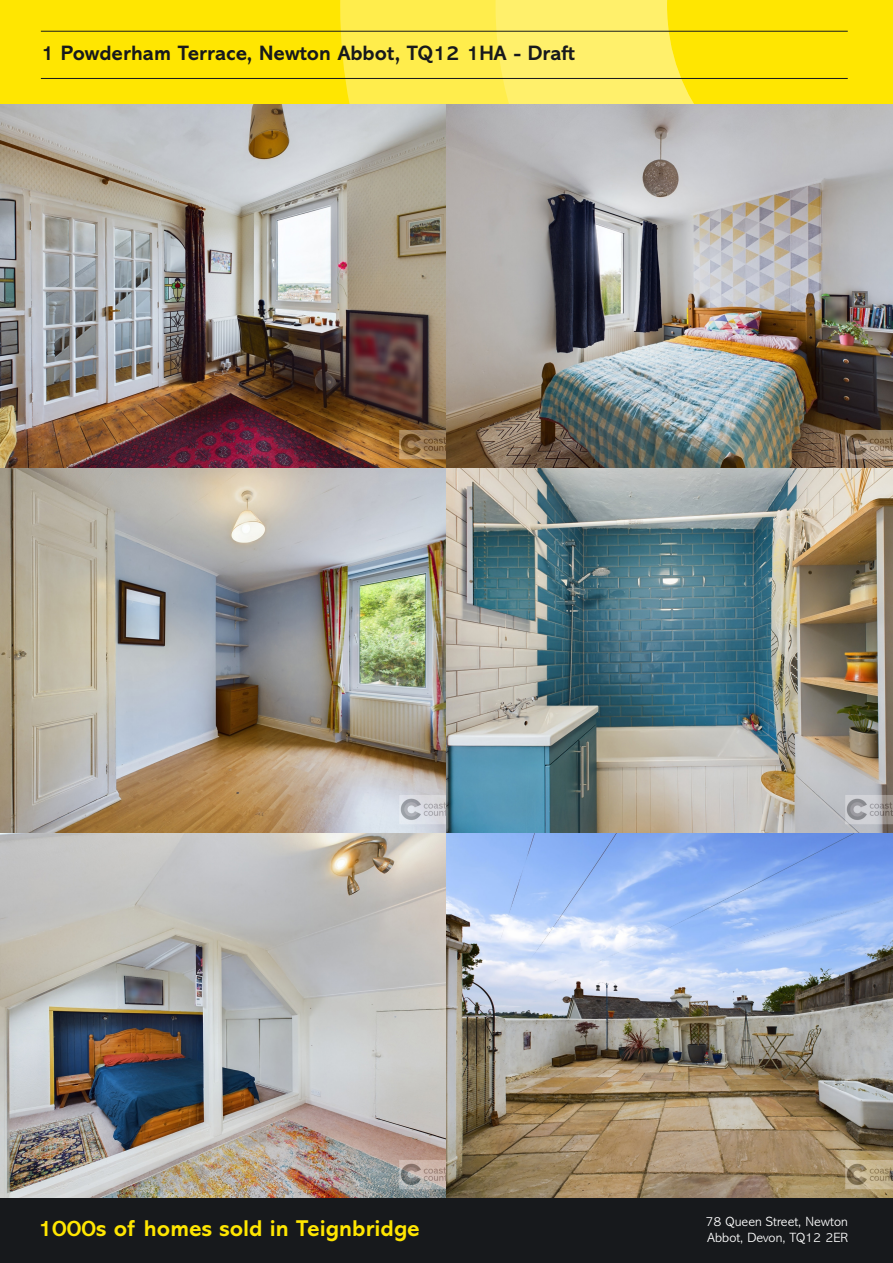
<style>
.page{position:relative;width:893px;height:1263px;background:#fff}
.page>*{position:absolute;margin:0;border:0;box-sizing:border-box;transform-origin:0 0}
.t1{font:700 23.1px "Abadi MT Std";color:#ffe601}
.t2{font:700 21px "Abadi MT Std";color:#17191c}
.t3{font:300 13.5px/16.5px "Abadi MT Std";color:#fff}
</style>
<div class="page">
<img style="left:0;top:103px;width:446px;height:365px">
<img style="left:446px;top:103px;width:447px;height:365px">
<img style="left:0;top:468px;width:446px;height:365px">
<img style="left:0;top:833px;width:446px;height:365px">
<img style="left:446px;top:468px;width:447px;height:365px">
<img style="left:446px;top:833px;width:447px;height:365px">
<div style="left:0;top:0;width:893px;height:103px;background:#ffe601"></div>
<div style="left:340px;top:0;width:481px;height:103px;background:#ffed4c"></div>
<svg style="left:496px;top:0;width:325px;height:103px;background:#feea3a"></svg>
<div style="left:0;top:1198px;width:893px;height:65px;background:#17191c"></div>
<hr style="left:41px;top:31px;width:807px;height:1px;background:#17191c">
<hr style="left:41px;top:78px;width:807px;height:1px;background:#17191c">
<p class="t2" style="left:41px;top:41px;width:536px">1 Powderham Terrace, Newton Abbot, TQ12 1HA - Draft</p>
<p class="t1" style="left:38px;top:1215px;width:383px">1000s of homes sold in Teignbridge</p>
<p class="t3" style="left:706px;top:1213px;width:144px">78 Queen Street, Newton<br>Abbot, Devon, TQ12 2ER</p>
</div>
